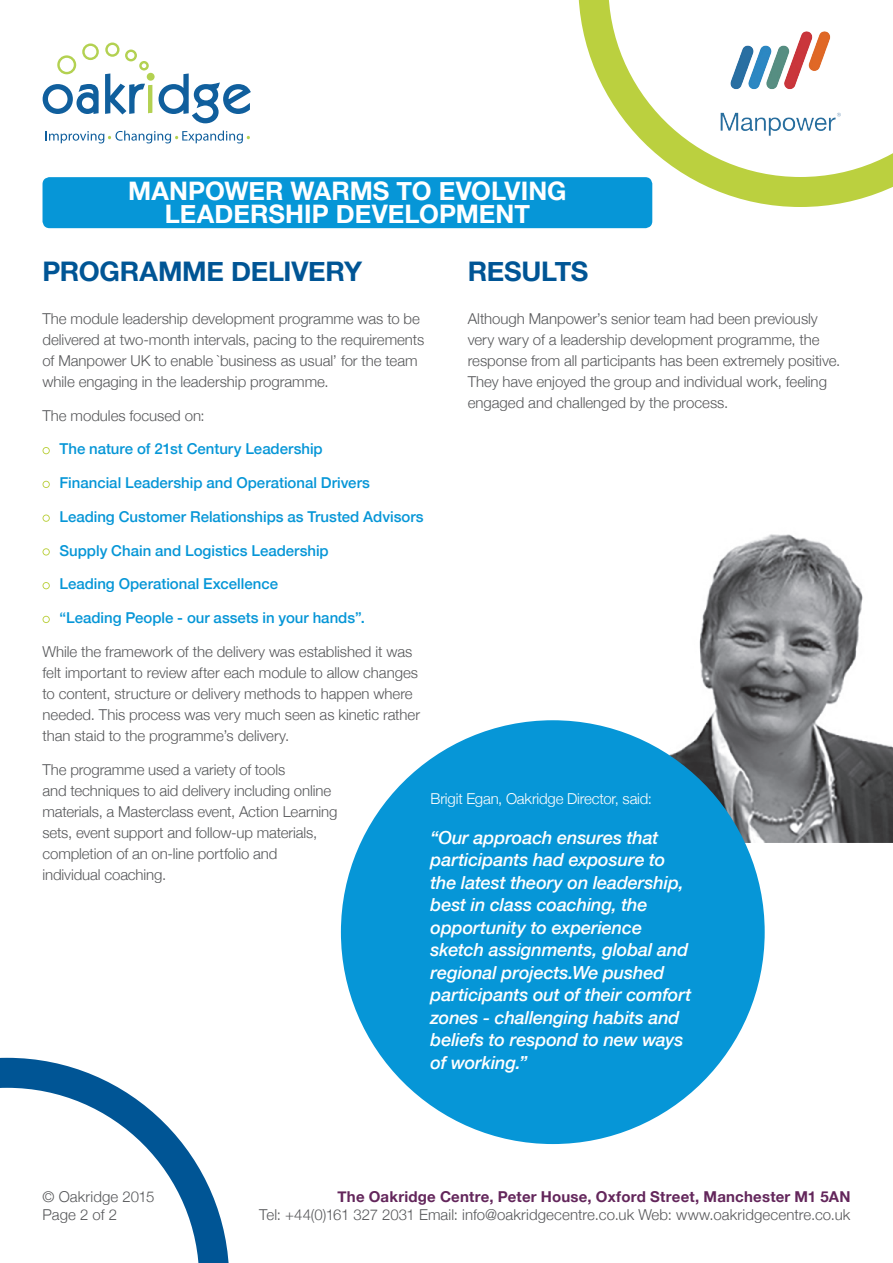
<style>
.page{position:relative;width:893px;height:1263px;background:#fff}
.page>*{position:absolute;margin:0;border:0;box-sizing:border-box;transform-origin:0 0}
.t1{font:700 27px "Helvetica Neue";letter-spacing:-.01em;color:#005595}
.t2{font:700 25.5px/22.5px "Helvetica Neue";color:#fff;text-align:center}
.t3{font:italic 500 18px/22.5px "Helvetica Neue";letter-spacing:-.01em;color:#fff}
.t4{font:300 15px/21px "Helvetica Neue";letter-spacing:-.005em;color:#57585a}
.t5{font:500 15px "Helvetica Neue";color:#0696d7}
.t6{font:700 15px "Helvetica Neue";letter-spacing:.015em;color:#63265b}
.t7{font:300 15px "Helvetica Neue";letter-spacing:-.01em;color:#fff}
</style>
<div class="page">
<svg style="left:578px;top:0;width:315px;height:207px"></svg>
<svg style="left:0;top:1058px;width:229px;height:205px"></svg>
<svg style="left:43px;top:447px;width:7px;height:7px"></svg>
<svg style="left:43px;top:481px;width:7px;height:7px"></svg>
<svg style="left:43px;top:514px;width:7px;height:8px"></svg>
<svg style="left:43px;top:548px;width:7px;height:7px"></svg>
<svg style="left:43px;top:582px;width:7px;height:7px"></svg>
<svg style="left:43px;top:616px;width:7px;height:7px"></svg>
<div style="left:148px;top:85px;width:4px;height:28px;border:1px solid #b3d151"></div>
<svg style="left:158px;top:73px;width:93px;height:51px"></svg>
<div style="left:147px;top:73px;width:8px;height:8px;background:#b3d151;border-radius:50%"></div>
<svg style="left:43px;top:43px;width:106px;height:72px"></svg>
<svg style="left:46px;top:131px;width:204px;height:12px"></svg>
<div style="left:43px;top:177px;width:609px;height:51px;background:#0696d7;border-radius:7px"></div>
<img style="left:714px;top:29px;width:131px;height:113px">
<img style="left:657px;top:534px;width:236px;height:308px">
<div style="left:341px;top:720px;width:424px;height:424px;background:#0696d7;border-radius:50%"></div>
<p class="t2" style="left:128px;top:179px;width:440px">MANPOWER WARMS TO EVOLVING<br>LEADERSHIP DEVELOPMENT</p>
<p class="t1" style="left:43px;top:255px;width:321px">PROGRAMME DELIVERY</p>
<p class="t4" style="left:43px;top:308px;width:383px">The module leadership development programme was to be delivered at two-month intervals, pacing to the requirements of Manpower UK to enable `business as usual’ for the team while engaging in the leadership programme.</p>
<p class="t4" style="left:43px;top:404px;width:164px">The modules focused on:</p>
<p class="t5" style="left:60px;top:437px;width:265px">The nature of 21st Century Leadership</p>
<p class="t5" style="left:60px;top:471px;width:312px">Financial Leadership and Operational Drivers</p>
<p class="t5" style="left:60px;top:504px;width:366px">Leading Customer Relationships as Trusted Advisors</p>
<p class="t5" style="left:60px;top:538px;width:271px">Supply Chain and Logistics Leadership</p>
<p class="t5" style="left:60px;top:572px;width:220px">Leading Operational Excellence</p>
<p class="t5" style="left:60px;top:606px;width:307px">“Leading People - our assets in your hands”.</p>
<p class="t4" style="left:43px;top:641px;width:379px">While the framework of the delivery was established it was felt important to review after each module to allow changes to content, structure or delivery methods to happen where needed. This process was very much seen as kinetic rather than staid to the programme’s delivery.</p>
<p class="t4" style="left:43px;top:758px;width:297px">The programme used a variety of tools<br>and techniques to aid delivery including online materials, a Masterclass event, Action Learning sets, event support and follow-up materials, completion of an on-line portfolio and individual coaching.</p>
<p class="t1" style="left:468px;top:255px;width:122px">RESULTS</p>
<p class="t4" style="left:468px;top:308px;width:374px">Although Manpower’s senior team had been previously very wary of a leadership development programme, the response from all participants has been extremely positive.<br>They have enjoyed the group and individual work, feeling engaged and challenged by the process.</p>
<p class="t7" style="left:431px;top:790px;width:223px">Brigit Egan, Oakridge Director, said:</p>
<p class="t3" style="left:431px;top:825px;width:262px">“Our approach ensures that participants had exposure to the latest theory on leadership, best in class coaching, the opportunity to experience sketch assignments, global and regional projects.We pushed participants out of their comfort zones - challenging habits and beliefs to respond to new ways of working.”</p>
<p class="t4" style="left:43px;top:1186px;width:113px">© Oakridge 2015</p>
<p class="t4" style="left:43px;top:1204px;width:76px">Page 2 of 2</p>
<p class="t6" style="left:338px;top:1188px;width:514px">The Oakridge Centre, Peter House, Oxford Street, Manchester M1 5AN</p>
<p class="t4" style="left:259px;top:1204px;width:593px">Tel: +44(0)161 327 2031 Email: info@oakridgecentre.co.uk Web: www.oakridgecentre.co.uk</p>
</div>
